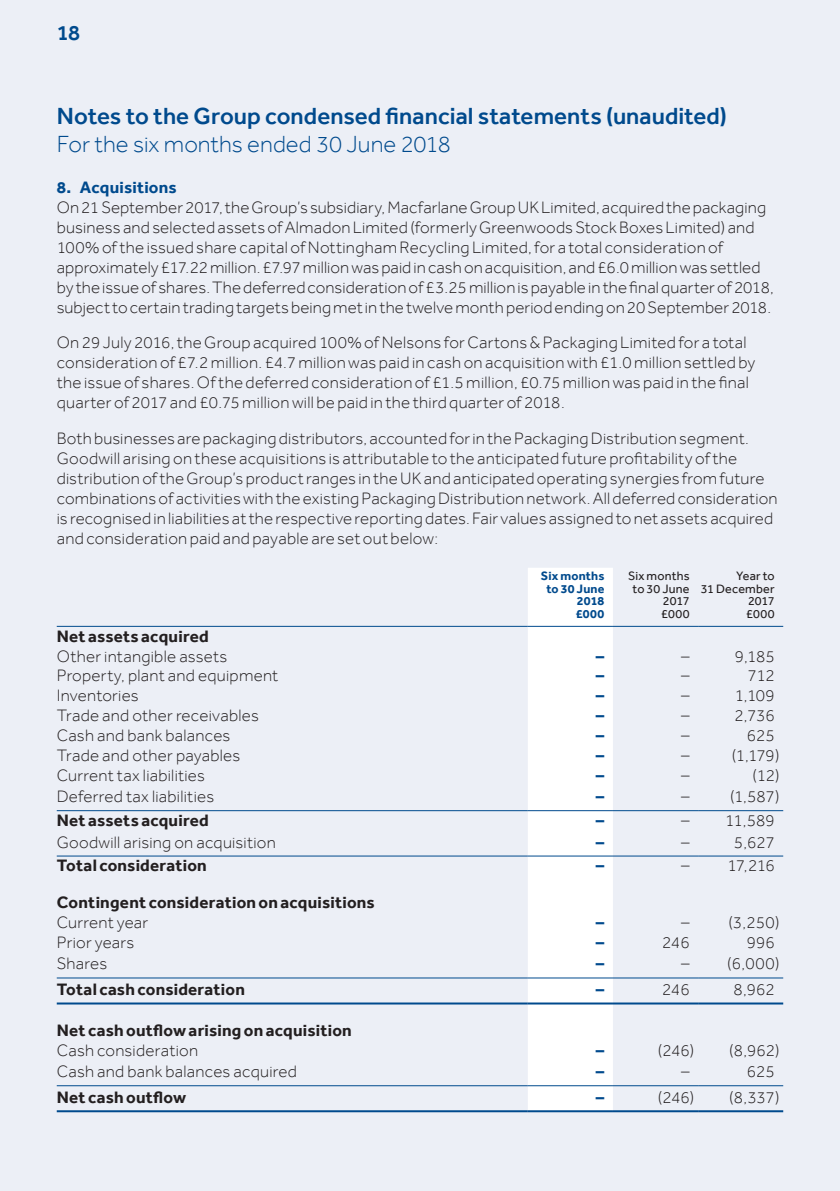
<style>
.page{position:relative;width:840px;height:1191px;background:#fff}
.page>*{position:absolute;margin:0;border:0;box-sizing:border-box;transform-origin:0 0}
.t1{font:500 24px "Effra";color:#004a8d}
.t2{font:300 24px "Effra";color:#004a8d}
.t3{font:500 22px "Effra";color:#004a8d}
.t4{font:300 17px/20px "Effra";letter-spacing:.01em;color:#231f20}
.t5{font:700 17px "Effra";letter-spacing:.015em;color:#231f20}
.t6{font:700 17px "Effra";letter-spacing:.01em;color:#004a8d}
.t7{font:12.4px/12.4px "Effra";letter-spacing:.015em;color:#231f20;text-align:right}
.t8{font:700 12.4px/12.4px "Effra";letter-spacing:.015em;color:#004a8d;text-align:right}
</style>
<div class="page">
<div style="left:0;top:0;width:839px;height:1191px;background:#eceff6"></div>
<div style="left:527px;top:568px;width:85px;height:542px;background:#fff"></div>
<hr style="left:57px;top:626px;width:470px;height:1px;background:#004a8d">
<hr style="left:527px;top:626px;width:85px;height:1px;background:#004a8d">
<hr style="left:612px;top:626px;width:85px;height:1px;background:#004a8d">
<hr style="left:697px;top:626px;width:85px;height:1px;background:#004a8d">
<hr style="left:57px;top:1110px;width:470px;height:2px;background:#004a8d">
<hr style="left:527px;top:1110px;width:85px;height:2px;background:#004a8d">
<hr style="left:612px;top:1110px;width:85px;height:2px;background:#004a8d">
<hr style="left:697px;top:1110px;width:85px;height:2px;background:#004a8d">
<hr style="left:57px;top:1085px;width:470px;height:1px;background:#004a8d">
<hr style="left:527px;top:1085px;width:85px;height:1px;background:#004a8d">
<hr style="left:612px;top:1085px;width:85px;height:1px;background:#004a8d">
<hr style="left:697px;top:1085px;width:85px;height:1px;background:#004a8d">
<hr style="left:57px;top:810px;width:470px;height:1px;background:#004a8d">
<hr style="left:527px;top:810px;width:85px;height:1px;background:#004a8d">
<hr style="left:612px;top:810px;width:85px;height:1px;background:#004a8d">
<hr style="left:697px;top:810px;width:85px;height:1px;background:#004a8d">
<hr style="left:57px;top:855px;width:470px;height:1px;background:#004a8d">
<hr style="left:527px;top:855px;width:85px;height:1px;background:#004a8d">
<hr style="left:612px;top:855px;width:85px;height:1px;background:#004a8d">
<hr style="left:697px;top:855px;width:85px;height:1px;background:#004a8d">
<hr style="left:57px;top:1002px;width:470px;height:2px;background:#004a8d">
<hr style="left:527px;top:1002px;width:85px;height:2px;background:#004a8d">
<hr style="left:612px;top:1002px;width:85px;height:2px;background:#004a8d">
<hr style="left:697px;top:1002px;width:85px;height:2px;background:#004a8d">
<hr style="left:57px;top:977px;width:470px;height:1px;background:#004a8d">
<hr style="left:527px;top:977px;width:85px;height:1px;background:#004a8d">
<hr style="left:612px;top:977px;width:85px;height:1px;background:#004a8d">
<hr style="left:697px;top:977px;width:85px;height:1px;background:#004a8d">
<p class="t3" style="left:57px;top:19px;width:25px">18</p>
<h1 class="t1" style="left:57px;top:101px;width:671px">Notes to the Group condensed financial statements (unaudited)</h1>
<h1 class="t2" style="left:57px;top:129px;width:395px">For the six months ended 30 June 2018</h1>
<p class="t6" style="left:57px;top:177px;width:121px">8. Acquisitions</p>
<p class="t4" style="left:57px;top:197px;width:718px">On 21 September 2017, the Group’s subsidiary, Macfarlane Group UK Limited, acquired the packaging business and selected assets of Almadon Limited (formerly Greenwoods Stock Boxes Limited) and 100% of the issued share capital of Nottingham Recycling Limited, for a total consideration of approximately £17.22 million. £7.97 million was paid in cash on acquisition, and £6.0 million was settled by the issue of shares. The deferred consideration of £3.25 million is payable in the final quarter of 2018, subject to certain trading targets being met in the twelve month period ending on 20 September 2018.</p>
<p class="t4" style="left:57px;top:332px;width:699px">On 29 July 2016, the Group acquired 100% of Nelsons for Cartons &amp; Packaging Limited for a total consideration of £7.2 million. £4.7 million was paid in cash on acquisition with £1.0 million settled by the issue of shares. Of the deferred consideration of £1.5 million, £0.75 million was paid in the final quarter of 2017 and £0.75 million will be paid in the third quarter of 2018.</p>
<p class="t4" style="left:57px;top:428px;width:722px">Both businesses are packaging distributors, accounted for in the Packaging Distribution segment.<br>Goodwill arising on these acquisitions is attributable to the anticipated future profitability of the distribution of the Group’s product ranges in the UK and anticipated operating synergies from future combinations of activities with the existing Packaging Distribution network. All deferred consideration is recognised in liabilities at the respective reporting dates. Fair values assigned to net assets acquired and consideration paid and payable are set out below:</p>
<p class="t8" style="left:540px;top:570px;width:65px">Six months to 30 June<br>2018<br>£000</p>
<p class="t7" style="left:627px;top:570px;width:63px">Six months to 30 June<br>2017<br>£000</p>
<p class="t7" style="left:700px;top:570px;width:75px">Year to<br>31 December<br>2017<br>£000</p>
<p class="t5" style="left:57px;top:626px;width:153px">Net assets acquired</p>
<p class="t4" style="left:57px;top:645px;width:172px">Other intangible assets</p>
<p class="t6" style="left:595px;top:645px;width:10px">–</p>
<p class="t4" style="left:680px;top:645px;width:10px">–</p>
<p class="t4" style="left:734px;top:645px;width:41px">9,185</p>
<p class="t4" style="left:57px;top:665px;width:223px">Property, plant and equipment</p>
<p class="t6" style="left:595px;top:665px;width:10px">–</p>
<p class="t4" style="left:680px;top:665px;width:10px">–</p>
<p class="t4" style="left:747px;top:665px;width:29px">712</p>
<p class="t4" style="left:57px;top:685px;width:83px">Inventories</p>
<p class="t6" style="left:595px;top:685px;width:10px">–</p>
<p class="t4" style="left:680px;top:685px;width:10px">–</p>
<p class="t4" style="left:734px;top:685px;width:41px">1,109</p>
<p class="t4" style="left:57px;top:705px;width:204px">Trade and other receivables</p>
<p class="t6" style="left:595px;top:705px;width:10px">–</p>
<p class="t4" style="left:680px;top:705px;width:10px">–</p>
<p class="t4" style="left:734px;top:705px;width:42px">2,736</p>
<p class="t4" style="left:57px;top:725px;width:175px">Cash and bank balances</p>
<p class="t6" style="left:595px;top:725px;width:10px">–</p>
<p class="t4" style="left:680px;top:725px;width:10px">–</p>
<p class="t4" style="left:746px;top:725px;width:29px">625</p>
<p class="t4" style="left:57px;top:745px;width:185px">Trade and other payables</p>
<p class="t6" style="left:595px;top:745px;width:10px">–</p>
<p class="t4" style="left:680px;top:745px;width:10px">–</p>
<p class="t4" style="left:731px;top:745px;width:49px">(1,179)</p>
<p class="t4" style="left:57px;top:764px;width:150px">Current tax liabilities</p>
<p class="t6" style="left:595px;top:764px;width:10px">–</p>
<p class="t4" style="left:680px;top:764px;width:10px">–</p>
<p class="t4" style="left:752px;top:764px;width:28px">(12)</p>
<p class="t4" style="left:57px;top:786px;width:159px">Deferred tax liabilities</p>
<p class="t6" style="left:595px;top:786px;width:10px">–</p>
<p class="t4" style="left:680px;top:786px;width:100px">– (1,587)</p>
<p class="t5" style="left:57px;top:810px;width:153px">Net assets acquired</p>
<p class="t6" style="left:595px;top:810px;width:10px">–</p>
<p class="t4" style="left:680px;top:810px;width:95px">– 11,589</p>
<p class="t4" style="left:57px;top:831px;width:220px">Goodwill arising on acquisition</p>
<p class="t6" style="left:595px;top:831px;width:10px">–</p>
<p class="t4" style="left:680px;top:831px;width:10px">–</p>
<p class="t4" style="left:733px;top:831px;width:42px">5,627</p>
<p class="t5" style="left:57px;top:855px;width:151px">Total consideration</p>
<p class="t6" style="left:595px;top:855px;width:10px">–</p>
<p class="t4" style="left:680px;top:855px;width:95px">– 17,216</p>
<p class="t5" style="left:57px;top:892px;width:319px">Contingent consideration on acquisitions</p>
<p class="t4" style="left:57px;top:912px;width:93px">Current year</p>
<p class="t6" style="left:595px;top:912px;width:10px">–</p>
<p class="t4" style="left:680px;top:912px;width:100px">– (3,250)</p>
<p class="t4" style="left:57px;top:932px;width:79px">Prior years</p>
<p class="t6" style="left:595px;top:932px;width:10px">–</p>
<p class="t4" style="left:662px;top:932px;width:29px">246</p>
<p class="t4" style="left:746px;top:932px;width:30px">996</p>
<p class="t4" style="left:57px;top:953px;width:52px">Shares</p>
<p class="t6" style="left:595px;top:953px;width:10px">–</p>
<p class="t4" style="left:680px;top:953px;width:100px">– (6,000)</p>
<p class="t5" style="left:57px;top:979px;width:190px">Total cash consideration</p>
<p class="t6" style="left:595px;top:979px;width:10px">–</p>
<p class="t4" style="left:662px;top:979px;width:29px">246</p>
<p class="t4" style="left:733px;top:979px;width:43px">8,962</p>
<p class="t5" style="left:57px;top:1020px;width:296px">Net cash outflow arising on acquisition</p>
<p class="t4" style="left:57px;top:1039px;width:143px">Cash consideration</p>
<p class="t6" style="left:595px;top:1039px;width:10px">–</p>
<p class="t4" style="left:657px;top:1039px;width:38px">(246)</p>
<p class="t4" style="left:728px;top:1039px;width:52px">(8,962)</p>
<p class="t4" style="left:57px;top:1061px;width:241px">Cash and bank balances acquired</p>
<p class="t6" style="left:595px;top:1061px;width:10px">–</p>
<p class="t4" style="left:680px;top:1061px;width:10px">–</p>
<p class="t4" style="left:746px;top:1061px;width:29px">625</p>
<p class="t5" style="left:57px;top:1087px;width:131px">Net cash outflow</p>
<p class="t6" style="left:595px;top:1087px;width:10px">–</p>
<p class="t4" style="left:657px;top:1086px;width:38px">(246)</p>
<p class="t4" style="left:728px;top:1086px;width:52px">(8,337)</p>
</div>
